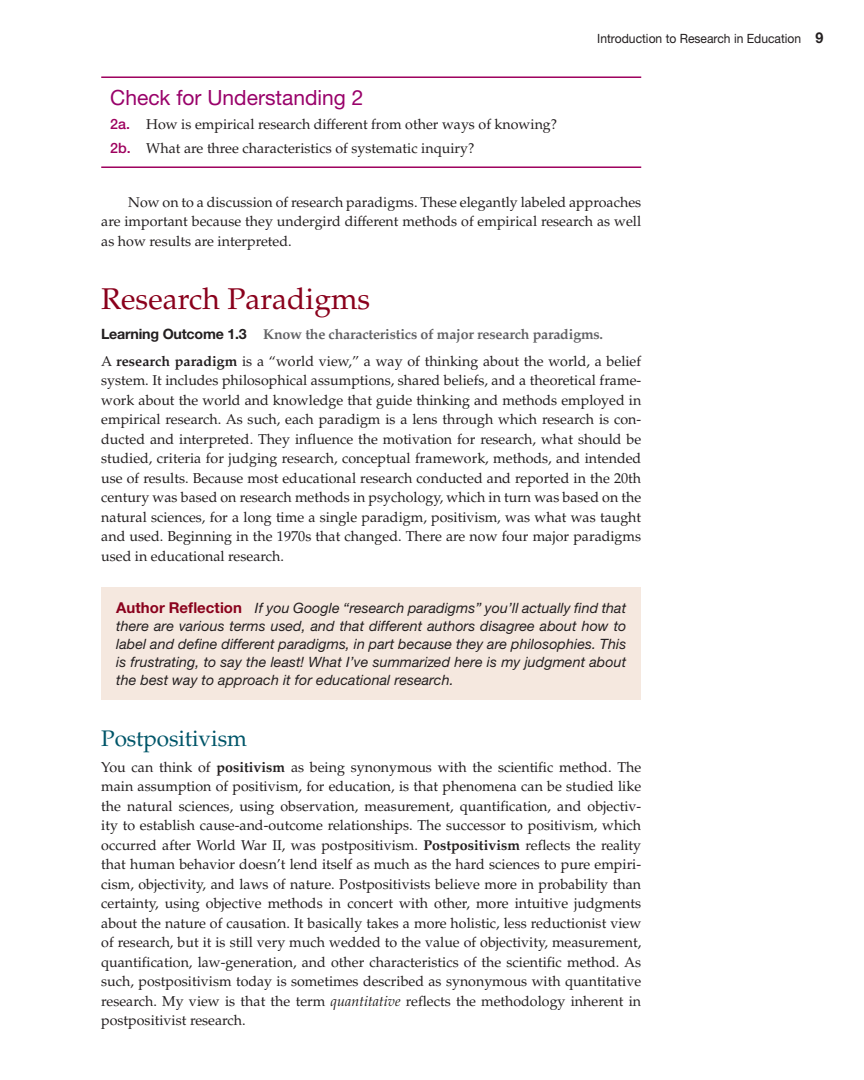
<style>
.page{position:relative;width:864px;height:1080px;background:#fff}
.page>*{position:absolute;margin:0;border:0;box-sizing:border-box;transform-origin:0 0}
.t1{font:30px "Palatino LT Pro";color:#8a011c}
.t2{font:22.5px "Palatino LT Pro";letter-spacing:-.005em;color:#005669}
.t3{font:21px "Helvetica Neue LTW1 G";color:#99026a}
.t4{font:14.25px/19.5px "Palatino LT Pro";color:#231f20;text-align:justify}
.t5{font:italic 14.25px/18px "Helvetica Neue LTW1 G";letter-spacing:.005em;color:#231f20;text-align:justify}
.t6{font:12.75px "Helvetica Neue LTW1 G";color:#231f20;scale:.95 1}
.s1{font-weight:700;font-size:15px}
.s2{font-family:"Helvetica Neue LTW1 G";font-weight:500;color:#9e015e}
.s3{font-family:"Helvetica Neue LTW1 G";font-weight:700}
.s4{font-weight:700;color:#636366}
.s5{font-weight:700}
.s6{font-weight:700;font-style:normal;font-size:15px;color:#8a011c}
.s7{font-style:italic}
</style>
<div class="page">
<hr style="left:101px;top:76px;width:540px;height:2px;background:#9e015e">
<hr style="left:101px;top:166px;width:540px;height:2px;background:#9e015e">
<div style="left:101px;top:587px;width:540px;height:113px;background:#f5e8df"></div>
<p class="t6" style="left:597px;top:31px;width:240px">Introduction to Research in Education <span class="s1">9</span></p>
<p class="t3" style="left:110px;top:85px;width:255px">Check for Understanding 2</p>
<p class="t4" style="left:110px;top:112px;width:448px;line-height:24px"><span class="s2">2a.</span> How is empirical research different from other ways of knowing?<br><span class="s2">2b.</span> What are three characteristics of systematic inquiry?</p>
<p class="t4" style="left:101px;top:193px;width:541px;text-indent:27px">Now on to a discussion of research paradigms. These elegantly labeled approaches are important because they undergird different methods of empirical research as well as how results are interpreted.</p>
<p class="t1" style="left:101px;top:281px;width:271px">Research Paradigms</p>
<p class="t4" style="left:101px;top:321px;width:541px;line-height:27px"><span class="s3">Learning Outcome 1.3</span> <span class="s4">Know the characteristics of major research paradigms.<br></span>A <span class="s5">research paradigm</span> is a “world view,” a way of thinking about the world, a belief</p>
<p class="t4" style="left:101px;top:371px;width:542px">system. It includes philosophical assumptions, shared beliefs, and a theoretical frame&shy;work about the world and knowledge that guide thinking and methods employed in empirical research. As such, each paradigm is a lens through which research is con&shy;ducted and interpreted. They influence the motivation for research, what should be studied, criteria for judging research, conceptual framework, methods, and intended use of results. Because most educational research conducted and reported in the 20th century was based on research methods in psychology, which in turn was based on the natural sciences, for a long time a single paradigm, positivism, was what was taught and used. Beginning in the 1970s that changed. There are now four major paradigms used in educational research.</p>
<p class="t5" style="left:116px;top:599px;width:512px"><span class="s6">Author Reflection</span> If you Google “research paradigms” you’ll actually find that there are various terms used, and that different authors disagree about how to label and define different paradigms, in part because they are philosophies. This is frustrating, to say the least! What I’ve summarized here is my judgment about the best way to approach it for educational research.</p>
<p class="t2" style="left:101px;top:725px;width:147px">Postpositivism</p>
<p class="t4" style="left:101px;top:757px;width:542px">You can think of <span class="s5">positivism</span> as being synonymous with the scientific method. The main assumption of positivism, for education, is that phenomena can be studied like the natural sciences, using observation, measurement, quantification, and objectiv&shy;ity to establish cause-and-outcome relationships. The successor to positivism, which occurred after World War II, was postpositivism. <span class="s5">Postpositivism</span> reflects the reality that human behavior doesn’t lend itself as much as the hard sciences to pure empiri&shy;cism, objectivity, and laws of nature. Postpositivists believe more in probability than certainty, using objective methods in concert with other, more intuitive judgments about the nature of causation. It basically takes a more holistic, less reductionist view of research, but it is still very much wedded to the value of objectivity, measurement, quantification, law-generation, and other characteristics of the scientific method. As such, postpositivism today is sometimes described as synonymous with quantitative research. My view is that the term <span class="s7">quantitative</span> reflects the methodology inherent in postpositivist research.</p>
</div>
